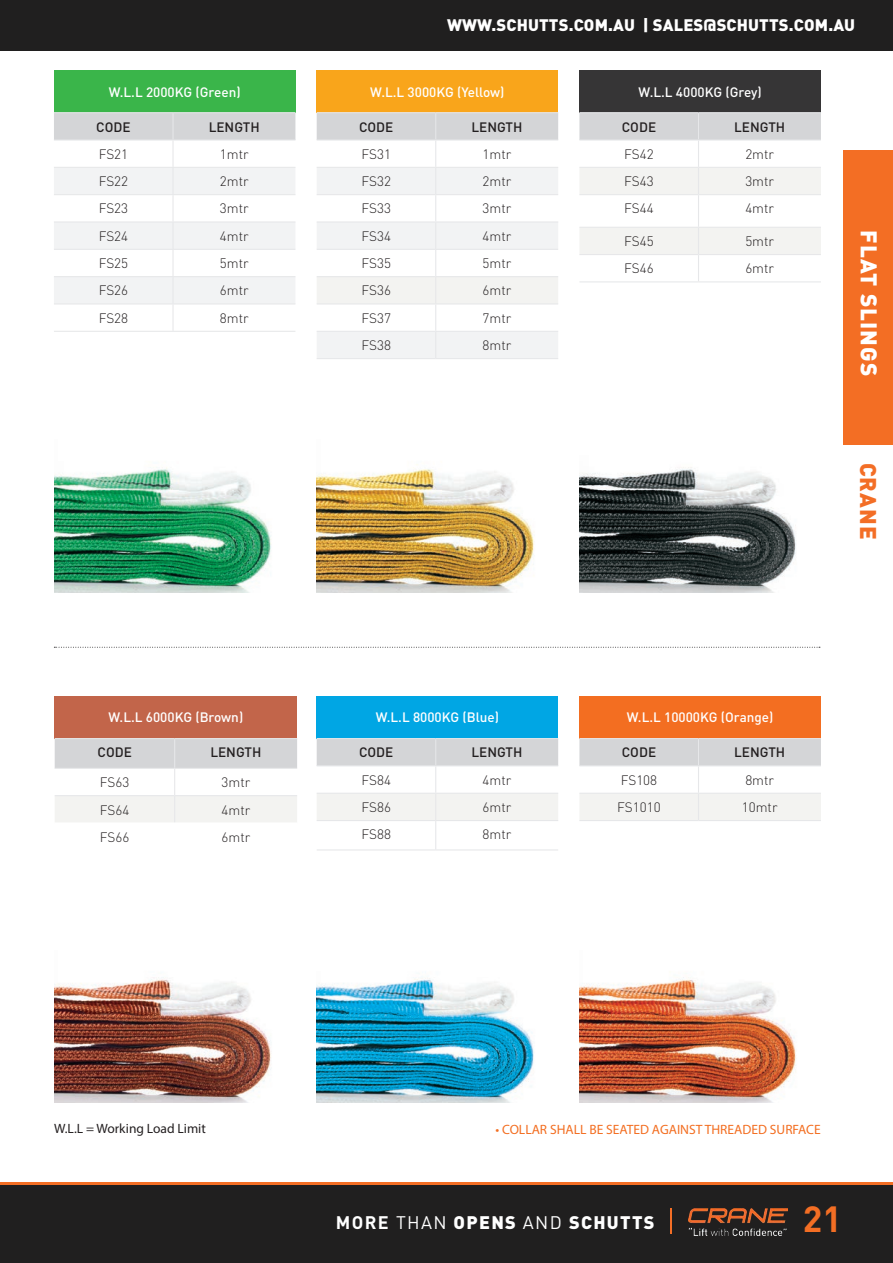
<style>
.page{position:relative;width:893px;height:1263px;background:#fff}
.page>*{position:absolute;margin:0;border:0;box-sizing:border-box;transform-origin:0 0}
.t1{font:700 36px "DIN Pro";color:#f36e24}
.t2{font:900 22.5px "DIN Pro";letter-spacing:.05em;color:#fff}
.t3{font:900 22.5px "DIN Pro";letter-spacing:.05em;color:#f36e26}
.t4{font:900 18px "DIN Pro";letter-spacing:.075em;color:#fff}
.t5{font:900 16.5px "DIN Pro";letter-spacing:.01em;color:#fff}
.t6{font:300 13.5px "DIN Pro";color:#231f20}
.t7{font:500 13.5px "DIN Pro";color:#fff}
.t8{font:500 13.5px "DIN Pro";color:#231f20}
.t9{font:13.5px "Myriad Pro";color:#f36e21}
.t10{font:13.5px "Myriad Pro";color:#231f20}
.s1{font-weight:700}
.s2{font-weight:400}
</style>
<div class="page">
<div style="left:0;top:1185px;width:893px;height:78px;background:#201f1f"></div>
<div style="left:0;top:0;width:893px;height:51px;background:#201f1f"></div>
<hr style="left:0;top:1183px;width:893px;height:2px;background:#f36e24">
<div style="left:843px;top:150px;width:50px;height:294px;background:#f36e24"></div>
<img style="left:689px;top:1208px;width:99px;height:28px">
<svg style="left:671px;top:1208px;width:1px;height:26px"></svg>
<img style="left:54px;top:467px;width:217px;height:125px">
<img style="left:54px;top:977px;width:217px;height:126px">
<img style="left:317px;top:464px;width:217px;height:128px">
<img style="left:579px;top:467px;width:217px;height:125px">
<img style="left:317px;top:978px;width:217px;height:125px">
<img style="left:579px;top:977px;width:217px;height:126px">
<div style="left:54px;top:70px;width:241px;height:43px;background:#3ab54a"></div>
<div style="left:54px;top:113px;width:241px;height:26px;background:#d4d5d7"></div>
<svg style="left:54px;top:304px;width:241px;height:1px"></svg>
<div style="left:54px;top:168px;width:241px;height:26px;background:#f2f3f4"></div>
<svg style="left:54px;top:222px;width:241px;height:81px"></svg>
<hr style="left:54px;top:112px;width:119px;height:1px;background:#e6e7e9">
<hr style="left:173px;top:112px;width:122px;height:1px;background:#e6e7e9">
<hr style="left:172px;top:113px;width:2px;height:26px;background:#e6e7e9">
<hr style="left:54px;top:139px;width:119px;height:2px;background:#e6e7e9">
<hr style="left:173px;top:139px;width:122px;height:2px;background:#e6e7e9">
<hr style="left:172px;top:141px;width:2px;height:26px;background:#e6e7e9">
<hr style="left:54px;top:167px;width:119px;height:1px;background:#e6e7e9">
<hr style="left:173px;top:167px;width:122px;height:1px;background:#e6e7e9">
<hr style="left:172px;top:168px;width:2px;height:26px;background:#e6e7e9">
<hr style="left:54px;top:194px;width:119px;height:1px;background:#e6e7e9">
<hr style="left:173px;top:194px;width:122px;height:1px;background:#e6e7e9">
<hr style="left:172px;top:195px;width:2px;height:26px;background:#e6e7e9">
<hr style="left:54px;top:221px;width:119px;height:1px;background:#e6e7e9">
<hr style="left:173px;top:221px;width:122px;height:1px;background:#e6e7e9">
<hr style="left:172px;top:222px;width:2px;height:27px;background:#e6e7e9">
<hr style="left:54px;top:249px;width:119px;height:1px;background:#e6e7e9">
<hr style="left:173px;top:249px;width:122px;height:1px;background:#e6e7e9">
<hr style="left:172px;top:250px;width:2px;height:26px;background:#e6e7e9">
<hr style="left:54px;top:276px;width:119px;height:1px;background:#e6e7e9">
<hr style="left:173px;top:276px;width:122px;height:1px;background:#e6e7e9">
<hr style="left:172px;top:277px;width:2px;height:26px;background:#e6e7e9">
<hr style="left:54px;top:303px;width:119px;height:1px;background:#e6e7e9">
<hr style="left:173px;top:303px;width:122px;height:1px;background:#e6e7e9">
<hr style="left:172px;top:304px;width:2px;height:27px;background:#e6e7e9">
<hr style="left:54px;top:331px;width:119px;height:1px;background:#e6e7e9">
<hr style="left:173px;top:331px;width:122px;height:1px;background:#e6e7e9">
<div style="left:55px;top:696px;width:242px;height:42px;background:#c2654a"></div>
<svg style="left:54px;top:738px;width:243px;height:85px"></svg>
<div style="left:317px;top:70px;width:241px;height:43px;background:#f9a51b"></div>
<hr style="left:317px;top:112px;width:119px;height:1px;background:#e6e7e9">
<hr style="left:436px;top:112px;width:122px;height:1px;background:#e6e7e9">
<svg style="left:317px;top:113px;width:241px;height:245px"></svg>
<hr style="left:317px;top:358px;width:119px;height:1px;background:#e6e7e9">
<hr style="left:436px;top:358px;width:122px;height:1px;background:#e6e7e9">
<div style="left:579px;top:70px;width:242px;height:43px;background:#363536"></div>
<hr style="left:579px;top:112px;width:119px;height:1px;background:#e6e7e9">
<hr style="left:698px;top:112px;width:123px;height:1px;background:#e6e7e9">
<svg style="left:579px;top:113px;width:242px;height:168px"></svg>
<hr style="left:579px;top:281px;width:119px;height:1px;background:#e6e7e9">
<hr style="left:698px;top:281px;width:123px;height:1px;background:#e6e7e9">
<div style="left:317px;top:696px;width:241px;height:42px;background:#00a6e4"></div>
<svg style="left:317px;top:738px;width:241px;height:112px"></svg>
<hr style="left:436px;top:793px;width:122px;height:1px;background:#e6e7e9">
<hr style="left:436px;top:820px;width:122px;height:1px;background:#e6e7e9">
<hr style="left:436px;top:849px;width:122px;height:1px;background:#e6e7e9">
<div style="left:579px;top:696px;width:242px;height:42px;background:#f36e21"></div>
<svg style="left:579px;top:738px;width:242px;height:82px"></svg>
<hr style="left:698px;top:793px;width:123px;height:1px;background:#e6e7e9">
<hr style="left:579px;top:820px;width:119px;height:1px;background:#e6e7e9">
<hr style="left:698px;top:820px;width:123px;height:1px;background:#e6e7e9">
<svg style="left:54px;top:647px;width:766px;height:1px"></svg>
<p class="t7" style="left:109px;top:83px;width:133px">W.L.L 2000KG (Green)</p>
<p class="t8" style="left:96px;top:118px;width:36px">CODE</p>
<p class="t8" style="left:209px;top:118px;width:53px">LENGTH</p>
<p class="t6" style="left:99px;top:146px;width:31px">FS21</p>
<p class="t6" style="left:220px;top:146px;width:30px">1mtr</p>
<p class="t6" style="left:99px;top:173px;width:31px">FS22</p>
<p class="t6" style="left:220px;top:173px;width:30px">2mtr</p>
<p class="t6" style="left:99px;top:200px;width:31px">FS23</p>
<p class="t6" style="left:220px;top:200px;width:30px">3mtr</p>
<p class="t6" style="left:99px;top:228px;width:31px">FS24</p>
<p class="t6" style="left:220px;top:228px;width:30px">4mtr</p>
<p class="t6" style="left:99px;top:255px;width:31px">FS25</p>
<p class="t6" style="left:220px;top:255px;width:30px">5mtr</p>
<p class="t6" style="left:99px;top:282px;width:31px">FS26</p>
<p class="t6" style="left:220px;top:282px;width:30px">6mtr</p>
<p class="t6" style="left:99px;top:310px;width:31px">FS28</p>
<p class="t6" style="left:220px;top:310px;width:30px">8mtr</p>
<p class="t7" style="left:109px;top:709px;width:136px">W.L.L 6000KG (Brown)</p>
<p class="t8" style="left:98px;top:744px;width:36px">CODE</p>
<p class="t8" style="left:210px;top:744px;width:53px">LENGTH</p>
<p class="t6" style="left:100px;top:774px;width:31px">FS63</p>
<p class="t6" style="left:222px;top:774px;width:30px">3mtr</p>
<p class="t6" style="left:100px;top:801px;width:31px">FS64</p>
<p class="t6" style="left:222px;top:801px;width:30px">4mtr</p>
<p class="t6" style="left:100px;top:828px;width:31px">FS66</p>
<p class="t6" style="left:222px;top:828px;width:30px">6mtr</p>
<p class="t5" style="left:447px;top:14px;width:410px">WWW.SCHUTTS.COM.AU | SALES@SCHUTTS.COM.AU</p>
<p class="t7" style="left:370px;top:83px;width:136px">W.L.L 3000KG (Yellow)</p>
<p class="t8" style="left:359px;top:118px;width:36px">CODE</p>
<p class="t8" style="left:471px;top:118px;width:53px">LENGTH</p>
<p class="t6" style="left:361px;top:146px;width:31px">FS31</p>
<p class="t6" style="left:483px;top:146px;width:30px">1mtr</p>
<p class="t6" style="left:361px;top:173px;width:31px">FS32</p>
<p class="t6" style="left:483px;top:173px;width:30px">2mtr</p>
<p class="t6" style="left:361px;top:200px;width:31px">FS33</p>
<p class="t6" style="left:483px;top:200px;width:30px">3mtr</p>
<p class="t6" style="left:361px;top:228px;width:31px">FS34</p>
<p class="t6" style="left:483px;top:228px;width:30px">4mtr</p>
<p class="t6" style="left:361px;top:255px;width:31px">FS35</p>
<p class="t6" style="left:483px;top:255px;width:30px">5mtr</p>
<p class="t6" style="left:361px;top:282px;width:31px">FS36</p>
<p class="t6" style="left:483px;top:282px;width:30px">6mtr</p>
<p class="t6" style="left:361px;top:310px;width:31px">FS37</p>
<p class="t6" style="left:483px;top:310px;width:30px">7mtr</p>
<p class="t6" style="left:361px;top:337px;width:31px">FS38</p>
<p class="t6" style="left:483px;top:337px;width:30px">8mtr</p>
<p class="t7" style="left:376px;top:709px;width:125px">W.L.L 8000KG (Blue)</p>
<p class="t8" style="left:359px;top:744px;width:36px">CODE</p>
<p class="t8" style="left:471px;top:744px;width:53px">LENGTH</p>
<p class="t6" style="left:361px;top:771px;width:31px">FS84</p>
<p class="t6" style="left:483px;top:771px;width:30px">4mtr</p>
<p class="t6" style="left:361px;top:799px;width:31px">FS86</p>
<p class="t6" style="left:483px;top:799px;width:30px">6mtr</p>
<p class="t6" style="left:361px;top:826px;width:31px">FS88</p>
<p class="t6" style="left:483px;top:826px;width:30px">8mtr</p>
<p class="t7" style="left:639px;top:83px;width:125px">W.L.L 4000KG (Grey)</p>
<p class="t8" style="left:622px;top:118px;width:36px">CODE</p>
<p class="t8" style="left:734px;top:118px;width:53px">LENGTH</p>
<p class="t6" style="left:624px;top:146px;width:31px">FS42</p>
<p class="t6" style="left:745px;top:146px;width:30px">2mtr</p>
<p class="t6" style="left:624px;top:173px;width:31px">FS43</p>
<p class="t6" style="left:745px;top:173px;width:30px">3mtr</p>
<p class="t6" style="left:624px;top:200px;width:31px">FS44</p>
<p class="t6" style="left:745px;top:200px;width:30px">4mtr</p>
<p class="t6" style="left:624px;top:233px;width:31px">FS45</p>
<p class="t6" style="left:745px;top:233px;width:30px">5mtr</p>
<p class="t6" style="left:624px;top:260px;width:31px">FS46</p>
<p class="t6" style="left:745px;top:260px;width:30px">6mtr</p>
<p class="t7" style="left:627px;top:709px;width:148px">W.L.L 10000KG (Orange)</p>
<p class="t8" style="left:622px;top:744px;width:36px">CODE</p>
<p class="t8" style="left:734px;top:744px;width:53px">LENGTH</p>
<p class="t6" style="left:621px;top:771px;width:38px">FS108</p>
<p class="t6" style="left:745px;top:771px;width:30px">8mtr</p>
<p class="t6" style="left:617px;top:799px;width:45px">FS1010</p>
<p class="t6" style="left:742px;top:799px;width:37px">10mtr</p>
<p class="t2" style="left:884px;top:230px;width:148px;rotate:90deg">FLAT SLINGS</p>
<p class="t3" style="left:883px;top:463px;width:78px;rotate:90deg">CRANE</p>
<p class="t10" style="left:54px;top:1120px;width:153px">W.L.L = Working Load Limit</p>
<p class="t9" style="left:495px;top:1121px;width:327px">• COLLAR SHALL BE SEATED AGAINST THREADED SURFACE</p>
<p class="t4" style="left:336px;top:1210px;width:320px"><span class="s1">MORE</span> <span class="s2">THAN</span> OPENS <span class="s2">AND</span> SCHUTTS</p>
<p class="t1" style="left:803px;top:1195px;width:41px">21</p>
</div>
